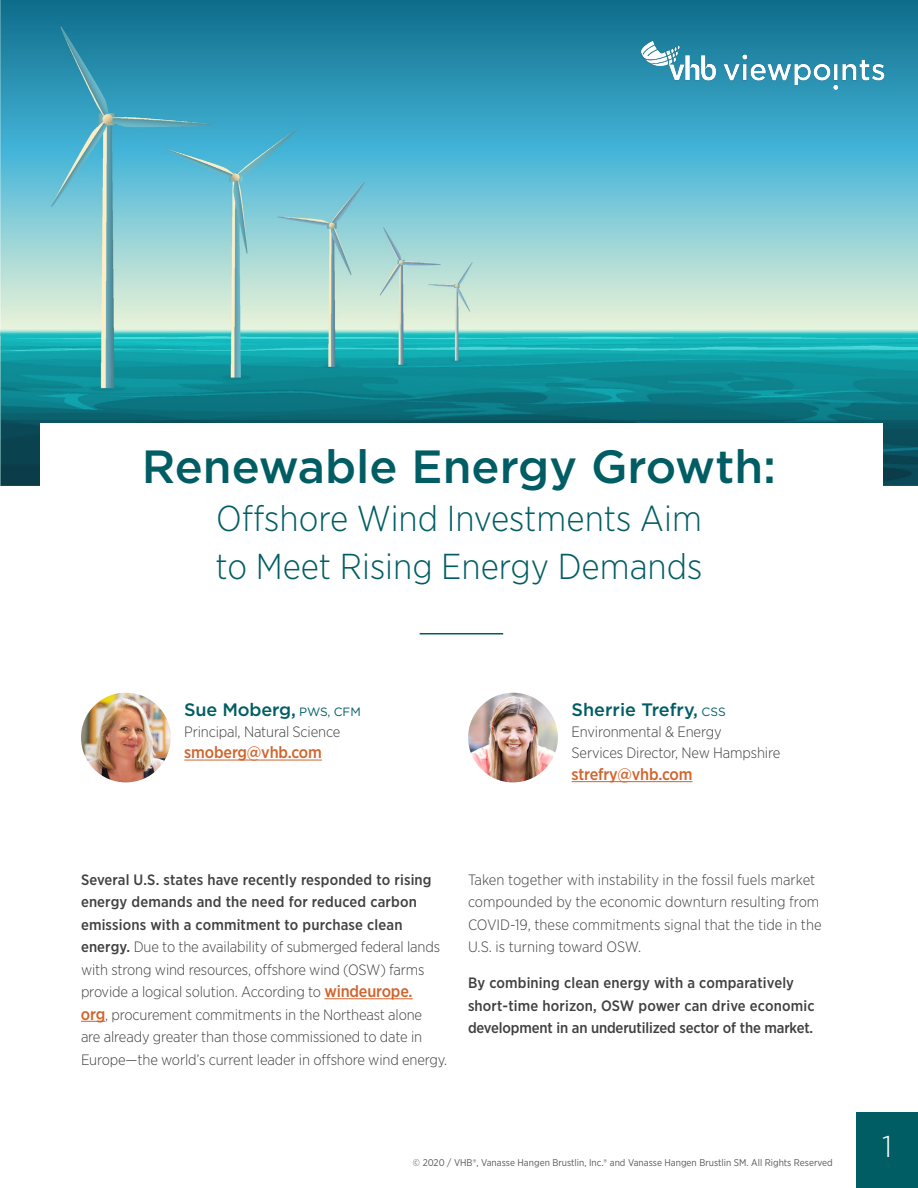
<style>
.page{position:relative;width:918px;height:1188px;background:#fff}
.page>*{position:absolute;margin:0;border:0;box-sizing:border-box;transform-origin:0 0}
.t1{font:500 46.5px "Gotham";color:#005d63}
.t2{font:300 36px/48px "Gotham Narrow";color:#005d63}
.t3{font:300 30px "Gotham";color:#fff}
.t4{font:500 18px "Gotham";letter-spacing:-.005em;color:#005d63}
.t5{font:500 16.5px "Gotham Narrow";letter-spacing:-.01em;color:#d0642d}
.t6{font:300 15px/22.5px "Gotham Narrow";letter-spacing:-.01em;color:#414042}
.t7{font:500 15px/22.5px "Gotham Narrow";letter-spacing:.005em;color:#414042}
.t8{font:9.75px "Gotham Narrow";color:#58595b}
.s1{font-weight:400;font-size:12px}
.s2{font-weight:500}
.s3{font-weight:500;font-size:16.5px;color:#d0642d}
</style>
<div class="page">
<div style="left:856px;top:1112px;width:62px;height:76px;background:#005d63"></div>
<img style="left:0;top:0;width:918px;height:486px">
<hr style="left:324px;top:998px;width:89px;height:1px;background:#d0642d">
<svg style="left:81px;top:1021px;width:24px;height:1px"></svg>
<hr style="left:184px;top:760px;width:138px;height:1px;background:#d0642d">
<hr style="left:420px;top:633px;width:83px;height:1px;background:#005d63">
<img style="left:634px;top:27px;width:251px;height:78px">
<img style="left:468px;top:693px;width:90px;height:89px;border-radius:45px">
<img style="left:81px;top:693px;width:90px;height:89px;border-radius:45px">
<div style="left:40px;top:423px;width:843px;height:180px;background:#fff"></div>
<hr style="left:572px;top:781px;width:121px;height:1px;background:#d0642d">
<h1 class="t1" style="left:142px;top:436px;width:636px">Renewable Energy Growth:</h1>
<h2 class="t2" style="left:216px;top:493px;width:488px">Offshore Wind Investments Aim to Meet Rising Energy Demands</h2>
<p class="t4" style="left:184px;top:698px;width:178px">Sue Moberg, <span class="s1">PWS, CFM</span></p>
<p class="t6" style="left:184px;top:721px;width:158px">Principal, Natural Science</p>
<p class="t5" style="left:184px;top:742px;width:139px">smoberg@vhb.com</p>
<p class="t4" style="left:572px;top:698px;width:156px">Sherrie Trefry, <span class="s1">CSS</span></p>
<p class="t6" style="left:572px;top:721px;width:210px;line-height:21px">Environmental &amp; Energy<br>Services Director, New Hampshire</p>
<p class="t5" style="left:572px;top:764px;width:122px">strefry@vhb.com</p>
<p class="t6" style="left:81px;top:868px;width:368px"><span class="s2">Several U.S. states have recently responded to rising energy demands and the need for reduced carbon emissions with a commitment to purchase clean energy.</span> Due to the availability of submerged federal lands with strong wind resources, offshore wind (OSW) farms provide a logical solution. According to <span class="s3">windeurope.<br>org</span>, procurement commitments in the Northeast alone<br>are already greater than those commissioned to date in Europe—the world’s current leader in offshore wind energy.</p>
<p class="t6" style="left:468px;top:868px;width:355px">Taken together with instability in the fossil fuels market compounded by the economic downturn resulting from COVID-19, these commitments signal that the tide in the U.S. is turning toward OSW.</p>
<p class="t7" style="left:468px;top:971px;width:348px">By combining clean energy with a comparatively short-time horizon, OSW power can drive economic development in an underutilized sector of the market.</p>
<p class="t8" style="left:413px;top:1156px;width:421px">© 2020 / VHB®, Vanasse Hangen Brustlin, Inc.® and Vanasse Hangen Brustlin SM. All Rights Reserved</p>
<h3 class="t3" style="left:882px;top:1127px;width:12px">1</h3>
</div>
